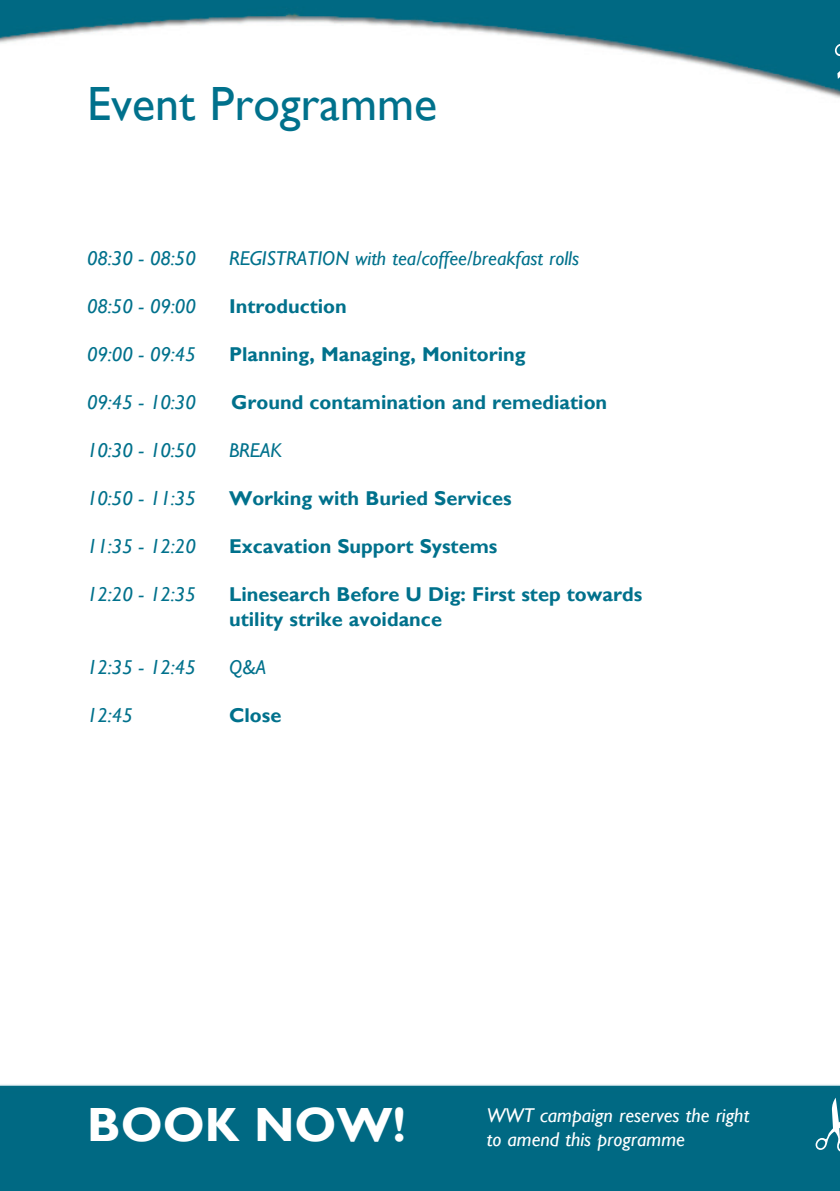
<style>
.page{position:relative;width:840px;height:1191px;background:#fff}
.page>*{position:absolute;margin:0;border:0;box-sizing:border-box;transform-origin:0 0}
.t1{font:48px "Gill Sans";color:#00718c}
.t2{font:700 48px "Gill Sans";color:#fff}
.Body_text{font:700 20px/24px "Gill Sans";color:#00718c}
.Body_text-2{font:italic 20px "Gill Sans";color:#00718c}
.t3{font:italic 20px/24px "Gill Sans";color:#fff}
</style>
<div class="page">
<img style="left:0;top:0;width:839px;height:1191px">
<div style="left:85px;top:249px;width:669px;height:828px;background:#fff"></div>
<svg style="left:815px;top:1097px;width:25px;height:54px"></svg>
<p class="t1" style="left:87px;top:76px;width:351px">Event Programme</p>
<p class="Body_text-2" style="left:87px;top:247px;width:110px">08:30 - 08:50</p>
<p class="Body_text-2" style="left:229px;top:247px;width:351px">REGISTRATION with tea/coffee/breakfast rolls</p>
<p class="Body_text-2" style="left:87px;top:295px;width:110px">08:50 - 09:00</p>
<p class="Body_text" style="left:229px;top:295px;width:119px">Introduction</p>
<p class="Body_text-2" style="left:87px;top:343px;width:110px">09:00 - 09:45</p>
<p class="Body_text" style="left:229px;top:343px;width:298px">Planning, Managing, Monitoring</p>
<p class="Body_text-2" style="left:87px;top:391px;width:110px">09:45 - 10:30</p>
<p class="Body_text" style="left:231px;top:391px;width:377px">Ground contamination and remediation</p>
<p class="Body_text-2" style="left:87px;top:439px;width:110px">10:30 - 10:50</p>
<p class="Body_text-2" style="left:229px;top:439px;width:54px">BREAK</p>
<p class="Body_text-2" style="left:87px;top:487px;width:110px">10:50 - 11:35</p>
<p class="Body_text" style="left:229px;top:487px;width:284px">Working with Buried Services</p>
<p class="Body_text-2" style="left:87px;top:535px;width:110px">11:35 - 12:20</p>
<p class="Body_text" style="left:229px;top:535px;width:270px">Excavation Support Systems</p>
<p class="Body_text-2" style="left:87px;top:583px;width:110px">12:20 - 12:35</p>
<p class="Body_text" style="left:229px;top:583px;width:414px">Linesearch Before U Dig: First step towards utility strike avoidance</p>
<p class="Body_text-2" style="left:87px;top:655px;width:110px">12:35 - 12:45</p>
<p class="Body_text-2" style="left:229px;top:655px;width:39px">Q&amp;A</p>
<p class="Body_text-2" style="left:87px;top:703px;width:47px">12:45</p>
<p class="Body_text" style="left:229px;top:703px;width:54px">Close</p>
<p class="t2" style="left:87px;top:1096px;width:320px">BOOK NOW!</p>
<p class="t3" style="left:486px;top:1103px;width:264px">WWT campaign reserves the right to amend this programme</p>
</div>
